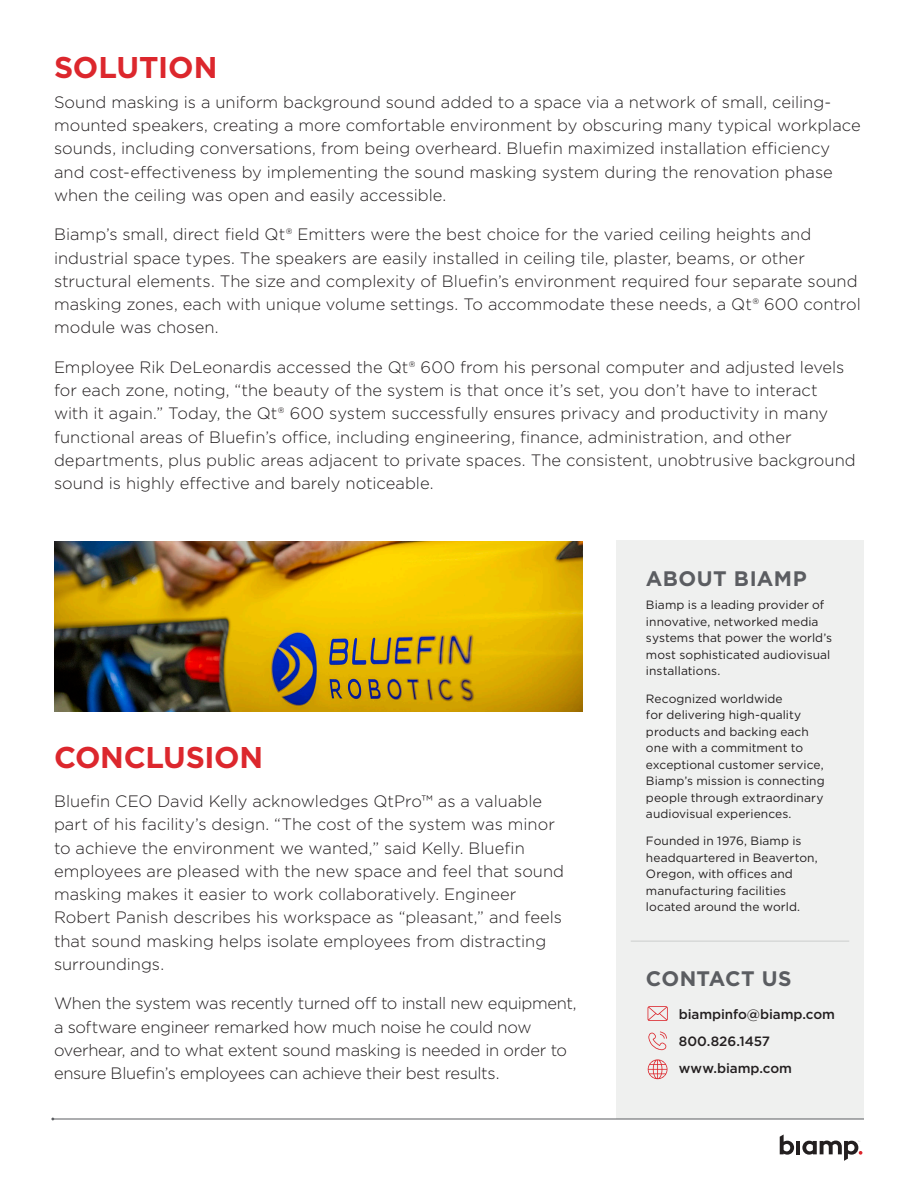
<style>
.page{position:relative;width:918px;height:1188px;background:#fff}
.page>*{position:absolute;margin:0;border:0;box-sizing:border-box;transform-origin:0 0}
.p_body{font:700 30px "Gotham";letter-spacing:-.01em;color:#dc272d}
.p_h2_red{font:700 30px "Gotham";letter-spacing:-.005em;color:#dc272d}
.p_h3_about{font:700 21px "Gotham";letter-spacing:.02em;color:#5b5d61}
.p_body-2{font:300 16.5px/23.2px "Gotham";color:#231f20}
.p_body-3{font:300 16.5px/23.2px "Gotham";letter-spacing:-.02em;color:#231f20}
.p_body_contact{font:500 13.5px "Gotham";letter-spacing:-.01em;color:#231f20}
.p_body_about{font:12px/16.5px "Gotham";letter-spacing:.005em;color:#231f20}
</style>
<div class="page">
<div style="left:616px;top:541px;width:248px;height:578px;background:#eff0ef"></div>
<svg style="left:648px;top:1006px;width:20px;height:15px"></svg>
<svg style="left:648px;top:1032px;width:19px;height:18px"></svg>
<svg style="left:648px;top:1059px;width:19px;height:20px"></svg>
<hr style="left:631px;top:941px;width:218px;height:1px;background:#5b5d61">
<svg style="left:780px;top:1135px;width:14px;height:20px"></svg>
<hr style="left:796px;top:1141px;width:4px;height:13px;background:#231f20">
<svg style="left:802px;top:1141px;width:60px;height:20px"></svg>
<hr style="left:54px;top:1119px;width:810px;height:1px;background:#5b5d61">
<img style="left:54px;top:541px;width:528px;height:170px">
<p class="p_h2_red" style="left:54px;top:47px;width:165px">SOLUTION</p>
<p class="p_body-2" style="left:54px;top:90px;width:808px">Sound masking is a uniform background sound added to a space via a network of small, ceiling&shy;mounted speakers, creating a more comfortable environment by obscuring many typical workplace sounds, including conversations, from being overheard. Bluefin maximized installation efficiency and cost-effectiveness by implementing the sound masking system during the renovation phase when the ceiling was open and easily accessible.</p>
<p class="p_body-2" style="left:54px;top:223px;width:808px">Biamp’s small, direct field Qt® Emitters were the best choice for the varied ceiling heights and industrial space types. The speakers are easily installed in ceiling tile, plaster, beams, or other structural elements. The size and complexity of Bluefin’s environment required four separate sound masking zones, each with unique volume settings. To accommodate these needs, a Qt® 600 control module was chosen.</p>
<p class="p_body-2" style="left:54px;top:355px;width:803px">Employee Rik DeLeonardis accessed the Qt® 600 from his personal computer and adjusted levels for each zone, noting, “the beauty of the system is that once it’s set, you don’t have to interact with it again.” Today, the Qt® 600 system successfully ensures privacy and productivity in many functional areas of Bluefin’s office, including engineering, finance, administration, and other departments, plus public areas adjacent to private spaces. The consistent, unobtrusive background sound is highly effective and barely noticeable.</p>
<p class="p_body" style="left:54px;top:737px;width:211px">CONCLUSION</p>
<p class="p_body-2" style="left:54px;top:789px;width:512px">Bluefin CEO David Kelly acknowledges QtPro™ as a valuable part of his facility’s design. “The cost of the system was minor to achieve the environment we wanted,” said Kelly. Bluefin employees are pleased with the new space and feel that sound masking makes it easier to work collaboratively. Engineer Robert Panish describes his workspace as “pleasant,” and feels that sound masking helps isolate employees from distracting surroundings.</p>
<p class="p_body-3" style="left:54px;top:991px;width:524px">When the system was recently turned off to install new equipment, a software engineer remarked how much noise he could now overhear, and to what extent sound masking is needed in order to ensure Bluefin’s employees can achieve their best results.</p>
<p class="p_h3_about" style="left:646px;top:565px;width:162px">ABOUT BIAMP</p>
<p class="p_body_about" style="left:646px;top:597px;width:188px">Biamp is a leading provider of innovative, networked media systems that power the world’s most sophisticated audiovisual installations.</p>
<p class="p_body_about" style="left:646px;top:690px;width:180px">Recognized worldwide<br>for delivering high-quality products and backing each one with a commitment to exceptional customer service,<br>Biamp’s mission is connecting people through extraordinary audiovisual experiences.</p>
<p class="p_body_about" style="left:646px;top:833px;width:173px">Founded in 1976, Biamp is headquartered in Beaverton,<br>Oregon, with offices and manufacturing facilities located around the world.</p>
<p class="p_h3_about" style="left:646px;top:965px;width:147px">CONTACT US</p>
<p class="p_body_contact" style="left:679px;top:1006px;width:158px">biampinfo@biamp.com</p>
<p class="p_body_contact" style="left:679px;top:1033px;width:93px">800.826.1457</p>
<p class="p_body_contact" style="left:679px;top:1060px;width:115px">www.biamp.com</p>
</div>
